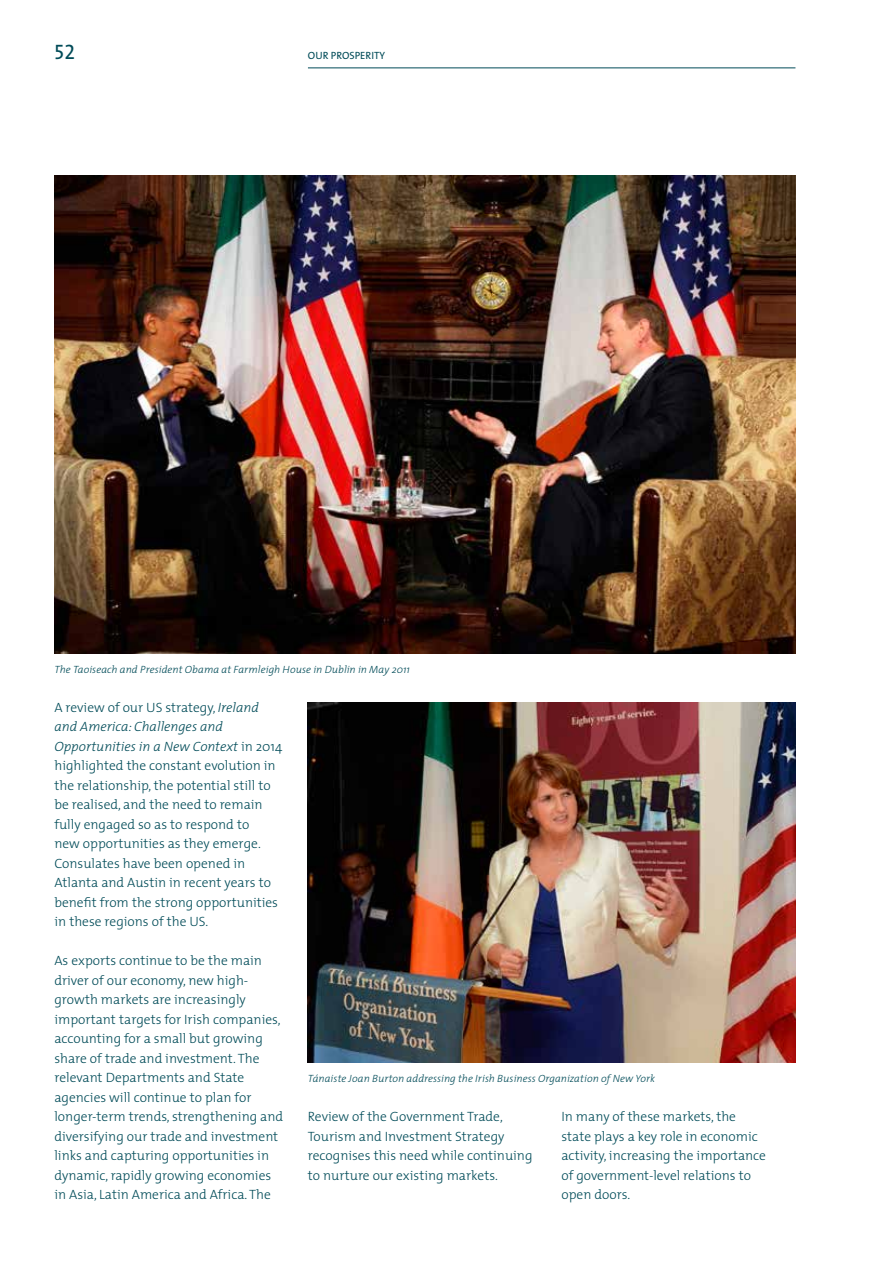
<style>
.page{position:relative;width:893px;height:1263px;background:#fff}
.page>*{position:absolute;margin:0;border:0;box-sizing:border-box;transform-origin:0 0}
.t1{font:21px "The Sans Caps";color:#004b58}
.t2{font:300 13.5px/19.5px "The Mix";color:#004b58}
.t3{font:italic 300 10.5px "The Mix";letter-spacing:.005em;color:#004b58}
.t4{font:10.5px "The Sans";color:#004b58}
.s1{font-style:italic}
</style>
<div class="page">
<hr style="left:308px;top:68px;width:487px;height:1px;background:#004b58">
<img style="left:54px;top:176px;width:741px;height:477px">
<img style="left:308px;top:702px;width:487px;height:361px">
<h1 class="t1" style="left:54px;top:34px;width:22px">52</h1>
<p class="t4" style="left:308px;top:46px;width:79px">OUR PROSPERITY</p>
<p class="t3" style="left:54px;top:661px;width:357px">The Taoiseach and President Obama at Farmleigh House in Dublin in May 2011</p>
<p class="t2" style="left:54px;top:697px;width:229px">A review of our US strategy, <span class="s1">Ireland and America: Challenges and Opportunities in a New Context</span> in 2014 highlighted the constant evolution in the relationship, the potential still to be realised, and the need to remain fully engaged so as to respond to<br>new opportunities as they emerge.<br>Consulates have been opened in Atlanta and Austin in recent years to benefit from the strong opportunities in these regions of the US.</p>
<p class="t2" style="left:54px;top:950px;width:230px">As exports continue to be the main driver of our economy, new high&shy;growth markets are increasingly important targets for Irish companies, accounting for a small but growing share of trade and investment. The relevant Departments and State agencies will continue to plan for longer-term trends, strengthening and diversifying our trade and investment links and capturing opportunities in dynamic, rapidly growing economies in Asia, Latin America and Africa. The</p>
<p class="t3" style="left:308px;top:1070px;width:349px">Tánaiste Joan Burton addressing the Irish Business Organization of New York</p>
<p class="t2" style="left:308px;top:1106px;width:226px">Review of the Government Trade, Tourism and Investment Strategy recognises this need while continuing to nurture our existing markets.</p>
<p class="t2" style="left:561px;top:1106px;width:206px">In many of these markets, the state plays a key role in economic activity, increasing the importance of government-level relations to open doors.</p>
</div>
